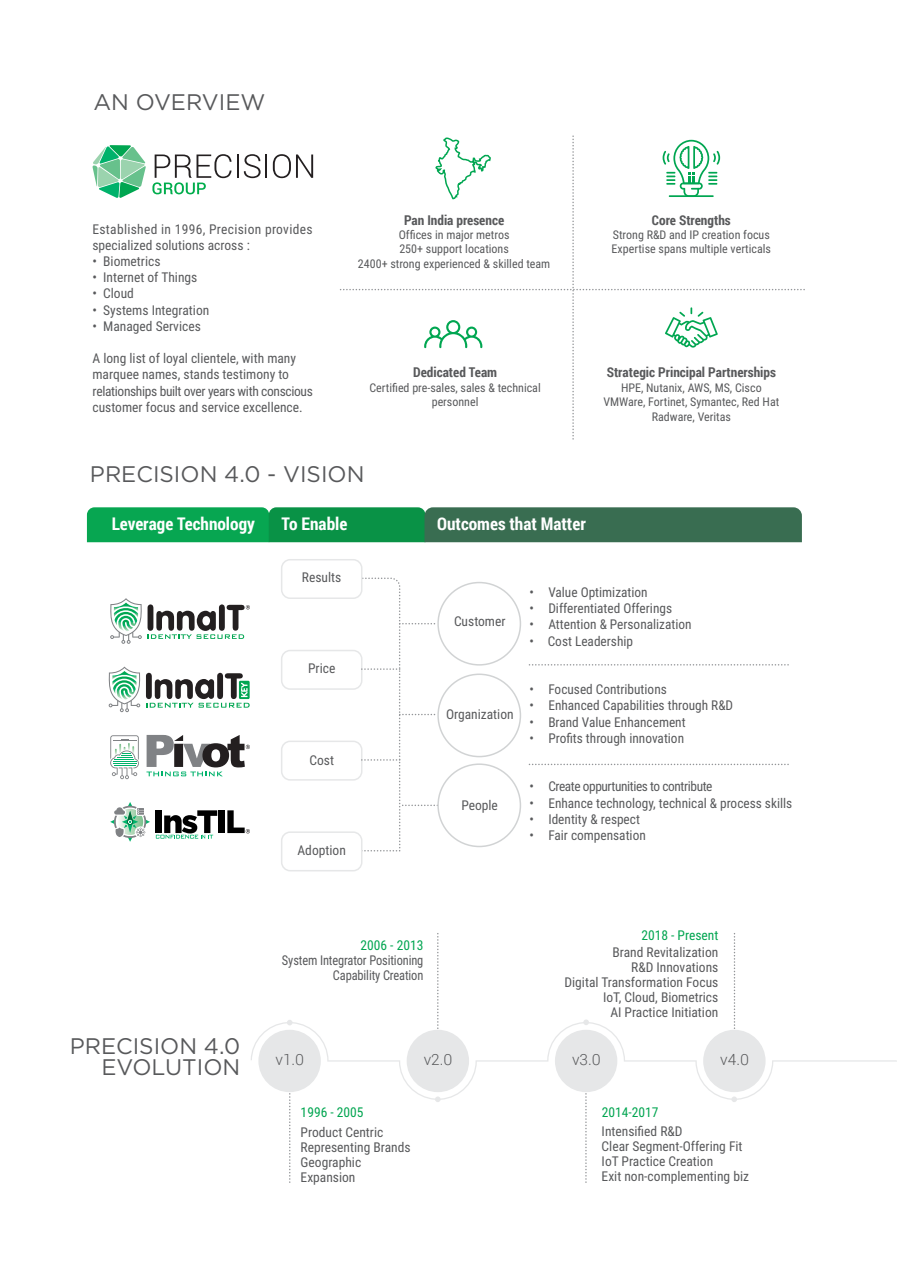
<style>
.page{position:relative;width:897px;height:1267px;background:#fff}
.page>*{position:absolute;margin:0;border:0;box-sizing:border-box;transform-origin:0 0}
.t1{font:22.5px/21px "Gotham";color:#58595b;text-align:right}
.t2{font:700 17.4px "Roboto Condensed";color:#fff}
.t3{font:300 15.45px "Roboto";color:#58595b}
.t4{font:13.5px/15px "Roboto Condensed";color:#58595b}
.t5{font:700 13.5px "Roboto Condensed";color:#58595b}
.t6{font:13.5px/16.2px "Roboto Condensed";letter-spacing:.02em;color:#58595b}
.t7{font:13.5px/15px "Roboto Condensed";color:#58595b;text-align:right;scale:.92 1}
.t8{font:13.5px "Roboto Condensed";color:#01a550}
.t9{font:13.5px "Roboto Condensed";letter-spacing:-.03em;color:#58595b}
.t10{font:12px/14.4px "Roboto Condensed";color:#58595b;text-align:center}
</style>
<div class="page">
<svg style="left:92px;top:145px;width:54px;height:53px"></svg>
<hr style="left:237px;top:154px;width:2px;height:24px;background:#231f20">
<svg style="left:244px;top:154px;width:16px;height:24px"></svg>
<hr style="left:265px;top:154px;width:2px;height:24px;background:#231f20">
<svg style="left:273px;top:154px;width:40px;height:24px"></svg>
<svg style="left:152px;top:154px;width:79px;height:40px"></svg>
<div style="left:437px;top:581px;width:84px;height:84px;border:2px solid #d1d3d4;border-radius:50%"></div>
<div style="left:437px;top:673px;width:84px;height:84px;border:2px solid #d1d3d4;border-radius:50%"></div>
<div style="left:437px;top:763px;width:84px;height:84px;border:2px solid #d1d3d4;border-radius:50%"></div>
<svg style="left:529px;top:664px;width:260px;height:1px"></svg>
<svg style="left:529px;top:763px;width:260px;height:2px"></svg>
<div style="left:281px;top:559px;width:81px;height:40px;border:2px solid #e6e7e8;border-radius:9px"></div>
<div style="left:281px;top:649px;width:81px;height:40px;border:2px solid #e6e7e8;border-radius:9px"></div>
<div style="left:281px;top:740px;width:81px;height:40px;border:2px solid #e6e7e8;border-radius:9px"></div>
<div style="left:281px;top:831px;width:81px;height:40px;border:2px solid #e6e7e8;border-radius:9px"></div>
<svg style="left:360px;top:576px;width:78px;height:276px"></svg>
<svg style="left:87px;top:507px;width:714px;height:35px;background:#248550"></svg>
<svg style="left:110px;top:735px;width:29px;height:44px"></svg>
<svg style="left:146px;top:735px;width:104px;height:41px"></svg>
<svg style="left:110px;top:598px;width:140px;height:45px"></svg>
<div style="left:218px;top:810px;width:7px;height:22px;background:#000"></div>
<svg style="left:156px;top:810px;width:61px;height:28px"></svg>
<svg style="left:110px;top:802px;width:40px;height:39px"></svg>
<svg style="left:227px;top:810px;width:23px;height:23px"></svg>
<svg style="left:109px;top:666px;width:31px;height:46px"></svg>
<svg style="left:146px;top:672px;width:103px;height:35px"></svg>
<svg style="left:251px;top:1019px;width:645px;height:82px"></svg>
<svg style="left:289px;top:1093px;width:1px;height:89px"></svg>
<svg style="left:585px;top:1093px;width:1px;height:89px"></svg>
<svg style="left:733px;top:933px;width:2px;height:96px"></svg>
<svg style="left:437px;top:933px;width:1px;height:96px"></svg>
<svg style="left:340px;top:136px;width:465px;height:304px"></svg>
<h1 class="t1" style="left:93px;top:91px;width:173px">AN OVERVIEW</h1>
<p class="t6" style="left:92px;top:220px;width:221px">Established in 1996, Precision provides specialized solutions across :</p>
<p class="t4" style="left:92px;top:253px;width:69px">• Biometrics</p>
<p class="t4" style="left:92px;top:269px;width:106px">• Internet of Things</p>
<p class="t4" style="left:92px;top:285px;width:43px">• Cloud</p>
<p class="t4" style="left:92px;top:302px;width:118px">• Systems Integration</p>
<p class="t4" style="left:92px;top:318px;width:110px">• Managed Services</p>
<p class="t4" style="left:92px;top:350px;width:222px;line-height:16.2px">A long list of loyal clientele, with many marquee names, stands testimony to relationships built over years with conscious customer focus and service excellence.</p>
<p class="t5" style="left:404px;top:210px;width:102px">Pan India presence</p>
<p class="t10" style="left:358px;top:227px;width:194px">Offices in major metros<br>250+ support locations<br>2400+ strong experienced &amp; skilled team</p>
<p class="t5" style="left:413px;top:363px;width:86px">Dedicated Team</p>
<p class="t10" style="left:369px;top:380px;width:173px">Certified pre-sales, sales &amp; technical personnel</p>
<h1 class="t1" style="left:90px;top:463px;width:276px">PRECISION 4.0 - VISION</h1>
<p class="t2" style="left:112px;top:511px;width:145px">Leverage Technology</p>
<p class="t2" style="left:281px;top:511px;width:67px">To Enable</p>
<p class="t2" style="left:437px;top:511px;width:150px">Outcomes that Matter</p>
<p class="t4" style="left:302px;top:569px;width:41px">Results</p>
<p class="t5" style="left:651px;top:210px;width:80px">Core Strengths</p>
<p class="t10" style="left:611px;top:227px;width:161px;text-align:left">Strong R&amp;D and IP creation focus<br>Expertise spans multiple verticals</p>
<p class="t5" style="left:606px;top:363px;width:171px">Strategic Principal Partnerships</p>
<p class="t10" style="left:603px;top:380px;width:177px">HPE, Nutanix, AWS, MS, Cisco<br>VMWare, Fortinet, Symantec, Red Hat<br>Radware, Veritas</p>
<h1 class="t1" style="left:70px;top:1034px;width:172px">PRECISION 4.0<br>EVOLUTION</h1>
<p class="t4" style="left:308px;top:660px;width:29px">Price</p>
<p class="t4" style="left:309px;top:751px;width:26px">Cost</p>
<p class="t4" style="left:297px;top:842px;width:50px">Adoption</p>
<p class="t4" style="left:454px;top:613px;width:53px">Customer</p>
<p class="t4" style="left:446px;top:705px;width:69px">Organization</p>
<p class="t4" style="left:461px;top:796px;width:38px">People</p>
<p class="t4" style="left:529px;top:584px;width:120px">• Value Optimization</p>
<p class="t4" style="left:529px;top:600px;width:144px">• Differentiated Offerings</p>
<p class="t4" style="left:529px;top:616px;width:164px">• Attention &amp; Personalization</p>
<p class="t4" style="left:529px;top:632px;width:105px">• Cost Leadership</p>
<p class="t4" style="left:529px;top:681px;width:139px">• Focused Contributions</p>
<p class="t4" style="left:529px;top:697px;width:205px">• Enhanced Capabilities through R&amp;D</p>
<p class="t4" style="left:529px;top:713px;width:158px">• Brand Value Enhancement</p>
<p class="t4" style="left:529px;top:729px;width:156px">• Profits through innovation</p>
<p class="t9" style="left:529px;top:777px;width:184px">• Create oppurtunities to contribute</p>
<p class="t4" style="left:529px;top:794px;width:264px">• Enhance technology, technical &amp; process skills</p>
<p class="t4" style="left:529px;top:810px;width:112px">• Identity &amp; respect</p>
<p class="t4" style="left:529px;top:827px;width:118px">• Fair compensation</p>
<p class="t8" style="left:360px;top:935px;width:64px">2006 - 2013</p>
<p class="t7" style="left:282px;top:952px;width:155px">System Integrator Positioning<br>Capability Creation</p>
<p class="t8" style="left:641px;top:925px;width:78px">2018 - Present</p>
<p class="t4" style="left:564px;top:944px;width:155px;text-align:right">Brand Revitalization<br>R&amp;D Innovations<br>Digital Transformation Focus<br>IoT, Cloud, Biometrics<br>AI Practice Initiation</p>
<p class="t3" style="left:275px;top:1048px;width:30px">v1.0</p>
<p class="t3" style="left:423px;top:1048px;width:30px">v2.0</p>
<p class="t3" style="left:571px;top:1048px;width:30px">v3.0</p>
<p class="t3" style="left:720px;top:1048px;width:30px">v4.0</p>
<p class="t8" style="left:300px;top:1102px;width:64px">1996 - 2005</p>
<p class="t4" style="left:300px;top:1123px;width:111px">Product Centric<br>Representing Brands<br>Geographic<br>Expansion</p>
<p class="t8" style="left:601px;top:1102px;width:58px">2014-2017</p>
<p class="t4" style="left:601px;top:1122px;width:149px">Intensified R&amp;D<br>Clear Segment-Offering Fit<br>IoT Practice Creation<br>Exit non-complementing biz</p>
</div>
